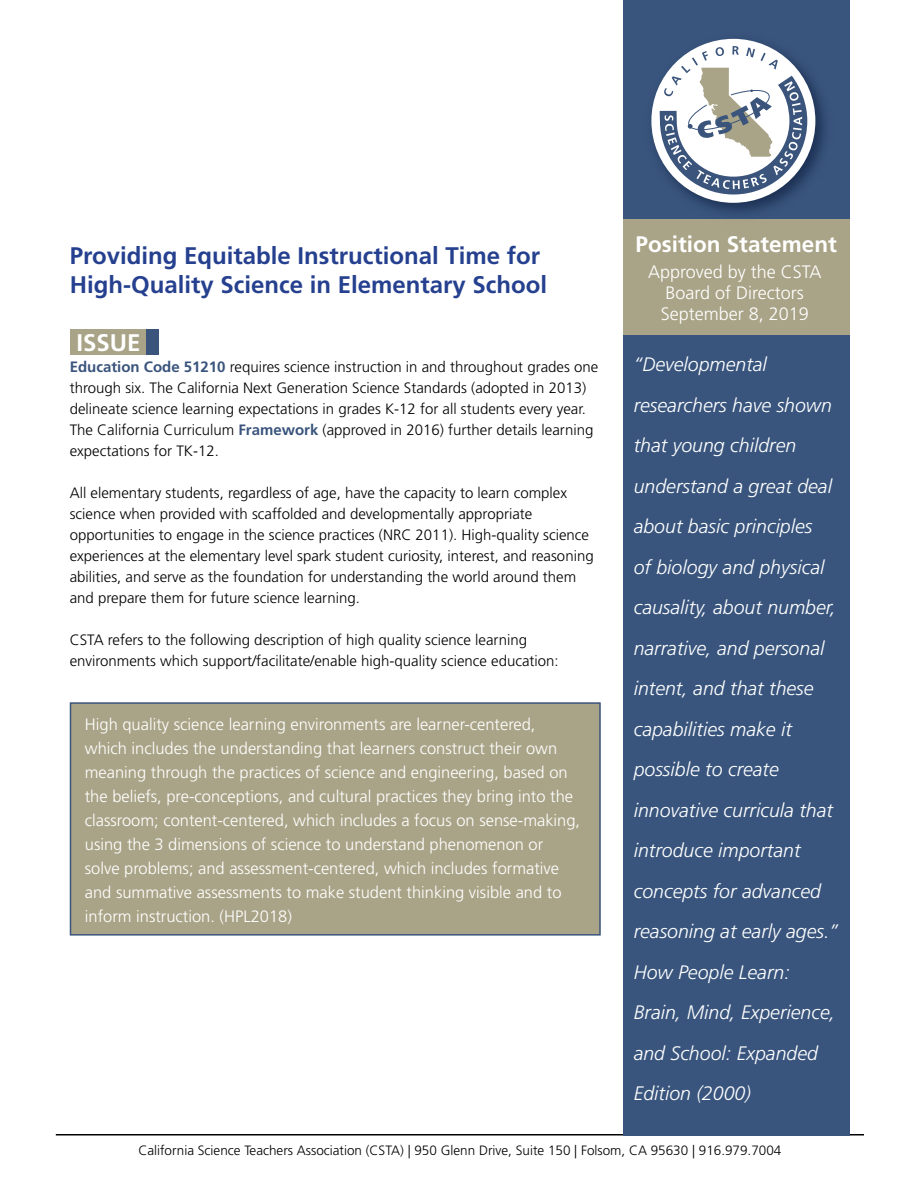
<style>
.page{position:relative;width:918px;height:1188px;background:#fff}
.page>*{position:absolute;margin:0;border:0;box-sizing:border-box;transform-origin:0 0}
.t1{font:700 24px/28.8px "Frutiger";color:#25408f}
.t2{font:700 24px "Frutiger";color:#fff}
.t3{font:700 22.5px "Frutiger";color:#fff}
.t4{font:italic 300 19.5px/40.5px "Frutiger";color:#fff}
.t5{font:300 18px/21px "Frutiger";color:#fff;text-align:center}
.t6{font:300 16.5px/24px "Frutiger";color:#fff}
.t7{font:300 15px/21px "Frutiger";color:#000}
.t8{font:300 13.5px "Frutiger";color:#000}
.s1{font-weight:700;color:#3a547c}
</style>
<div class="page">
<div style="left:623px;top:218px;width:227px;height:117px;background:#a9a487"></div>
<div style="left:623px;top:0;width:227px;height:218px;background:#39557d"></div>
<img style="left:641px;top:38px;width:196px;height:181px">
<div style="left:651px;top:39px;width:164px;height:164px;background:#fff;border-radius:50%"></div>
<svg style="left:660px;top:46px;width:147px;height:149px"></svg>
<hr style="left:56px;top:1134px;width:808px;height:2px;background:#000">
<div style="left:623px;top:335px;width:227px;height:801px;background:#39557d"></div>
<div style="left:70px;top:330px;width:76px;height:25px;background:#a9a487"></div>
<div style="left:146px;top:330px;width:13px;height:25px;background:#3a547c"></div>
<div style="left:70px;top:702px;width:531px;height:234px;background:#a9a487;border:2px solid #3a547c"></div>
<h1 class="t1" style="left:70px;top:242px;width:479px">Providing Equitable Instructional Time for<br>High-Quality Science in Elementary School</h1>
<h1 class="t2" style="left:76px;top:328px;width:66px">ISSUE</h1>
<p class="t7" style="left:70px;top:356px;width:530px"><span class="s1">Education Code 51210</span> requires science instruction in and throughout grades one through six. The California Next Generation Science Standards (adopted in 2013) delineate science learning expectations in grades K-12 for all students every year.<br>The California Curriculum <span class="s1">Framework</span> (approved in 2016) further details learning expectations for TK-12.</p>
<p class="t7" style="left:70px;top:482px;width:525px">All elementary students, regardless of age, have the capacity to learn complex science when provided with scaffolded and developmentally appropriate opportunities to engage in the science practices (NRC 2011). High-quality science experiences at the elementary level spark student curiosity, interest, and reasoning abilities, and serve as the foundation for understanding the world around them and prepare them for future science learning.</p>
<p class="t7" style="left:70px;top:629px;width:490px">CSTA refers to the following description of high quality science learning environments which support/facilitate/enable high-quality science education:</p>
<p class="t6" style="left:85px;top:712px;width:497px">High quality science learning environments are learner-centered, which includes the understanding that learners construct their own meaning through the practices of science and engineering, based on the beliefs, pre-conceptions, and cultural practices they bring into the classroom; content-centered, which includes a focus on sense-making, using the 3 dimensions of science to understand phenomenon or solve problems; and assessment-centered, which includes formative and summative assessments to make student thinking visible and to inform instruction. (HPL2018)</p>
<h2 class="t3" style="left:636px;top:231px;width:203px">Position Statement</h2>
<p class="t5" style="left:648px;top:262px;width:175px">Approved by the CSTA<br>Board of Directors<br>September 8, 2019</p>
<p class="t4" style="left:634px;top:345px;width:206px">“Developmental researchers have shown that young children understand a great deal about basic principles<br>of biology and physical causality, about number, narrative, and personal intent, and that these capabilities make it possible to create innovative curricula that introduce important concepts for advanced reasoning at early ages.”<br>How People Learn:<br>Brain, Mind, Experience, and School: Expanded<br>Edition (2000)</p>
<p class="t8" style="left:138px;top:1143px;width:645px">California Science Teachers Association (CSTA) | 950 Glenn Drive, Suite 150 | Folsom, CA 95630 | 916.979.7004</p>
</div>
